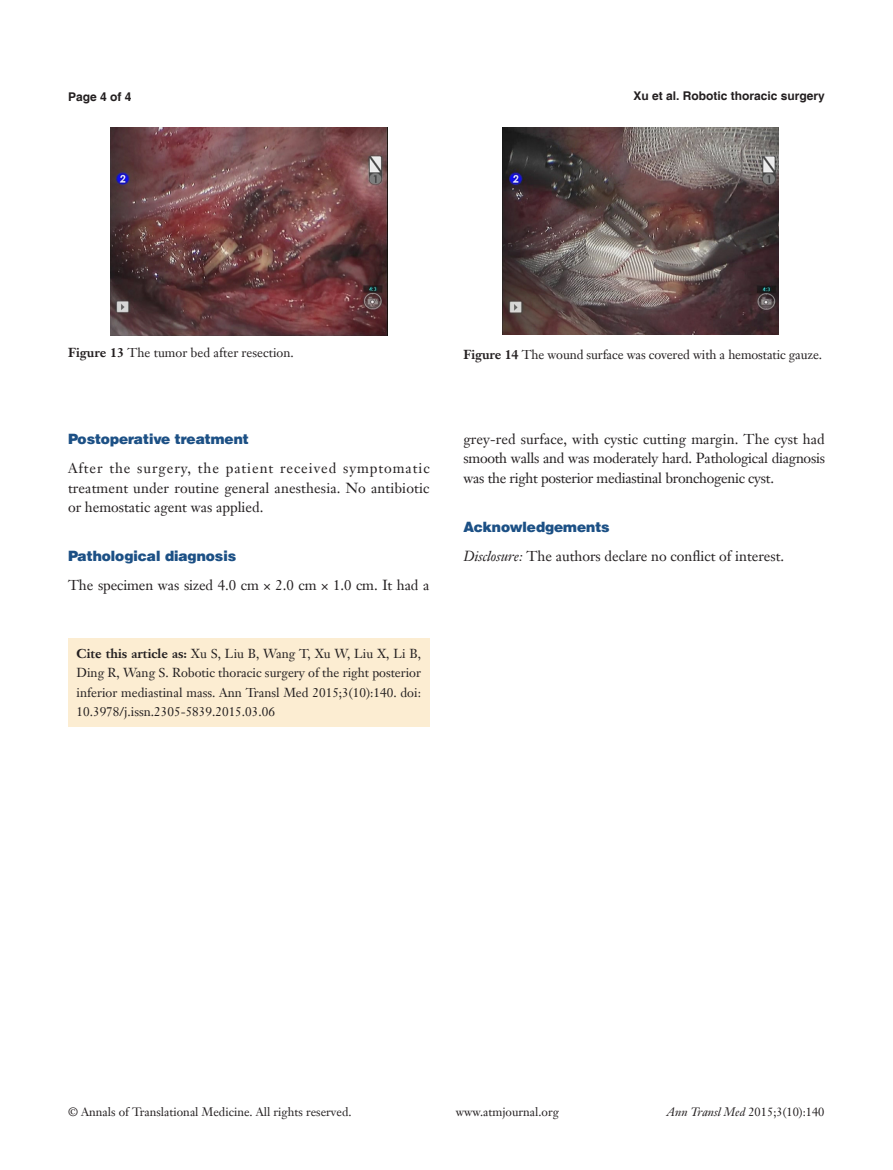
<style>
.page{position:relative;width:893px;height:1170px;background:#fff}
.page>*{position:absolute;margin:0;border:0;box-sizing:border-box;transform-origin:0 0}
.t1{font:14.25px/19.5px "Janson Text LT";color:#231f20;text-align:justify}
.一级标题-6_5{font:900 14.25px "Helvetica";color:#1c5085}
.t2{font:12.75px/19.5px "Janson Text LT";color:#231f20;text-align:justify}
.t3{font:12px "Janson Text LT";color:#231f20}
.t4{font:700 12px "Helvetica";color:#231f20}
.s1{font-weight:700}
.s2{font-style:italic}
</style>
<div class="page">
<div style="left:68px;top:638px;width:361px;height:88px;background:#fcedd2"></div>
<img style="left:110px;top:128px;width:277px;height:207px">
<img style="left:502px;top:128px;width:277px;height:206px">
<p class="t4" style="left:68px;top:89px;width:65px">Page 4 of 4</p>
<p class="t4" style="left:634px;top:88px;width:193px">Xu et al. Robotic thoracic surgery</p>
<p class="t2" style="left:68px;top:342px;width:227px"><span class="s1">Figure 13</span> The tumor bed after resection.</p>
<p class="t2" style="left:463px;top:344px;width:360px"><span class="s1">Figure 14</span> The wound surface was covered with a hemostatic gauze.</p>
<p class="一级标题-6_5" style="left:68px;top:429px;width:182px">Postoperative treatment</p>
<p class="t1" style="left:68px;top:458px;width:363px">After the surgery, the patient received symptomatic treatment under routine general anesthesia. No antibiotic or hemostatic agent was applied.</p>
<p class="一级标题-6_5" style="left:68px;top:546px;width:170px">Pathological diagnosis</p>
<p class="t1" style="left:68px;top:575px;width:363px">The specimen was sized 4.0 cm × 2.0 cm × 1.0 cm. It had a</p>
<p class="t2" style="left:77px;top:643px;width:346px"><span class="s1">Cite this article as:</span> Xu S, Liu B, Wang T, Xu W, Liu X, Li B, Ding R, Wang S. Robotic thoracic surgery of the right posterior inferior mediastinal mass. Ann Transl Med 2015;3(10):140. doi:<br>10.3978/j.issn.2305-5839.2015.03.06</p>
<p class="t1" style="left:463px;top:429px;width:363px">grey-red surface, with cystic cutting margin. The cyst had smooth walls and was moderately hard. Pathological diagnosis was the right posterior mediastinal bronchogenic cyst.</p>
<p class="一级标题-6_5" style="left:463px;top:517px;width:148px">Acknowledgements</p>
<p class="t1" style="left:463px;top:546px;width:322px"><span class="s2">Disclosure:</span> The authors declare no conflict of interest.</p>
<p class="t3" style="left:68px;top:1104px;width:285px">© Annals of Translational Medicine. All rights reserved.</p>
<p class="t3" style="left:456px;top:1104px;width:105px">www.atmjournal.org</p>
<p class="t3" style="left:667px;top:1104px;width:159px"><span class="s2">Ann Transl Med</span> 2015;3(10):140</p>
</div>
